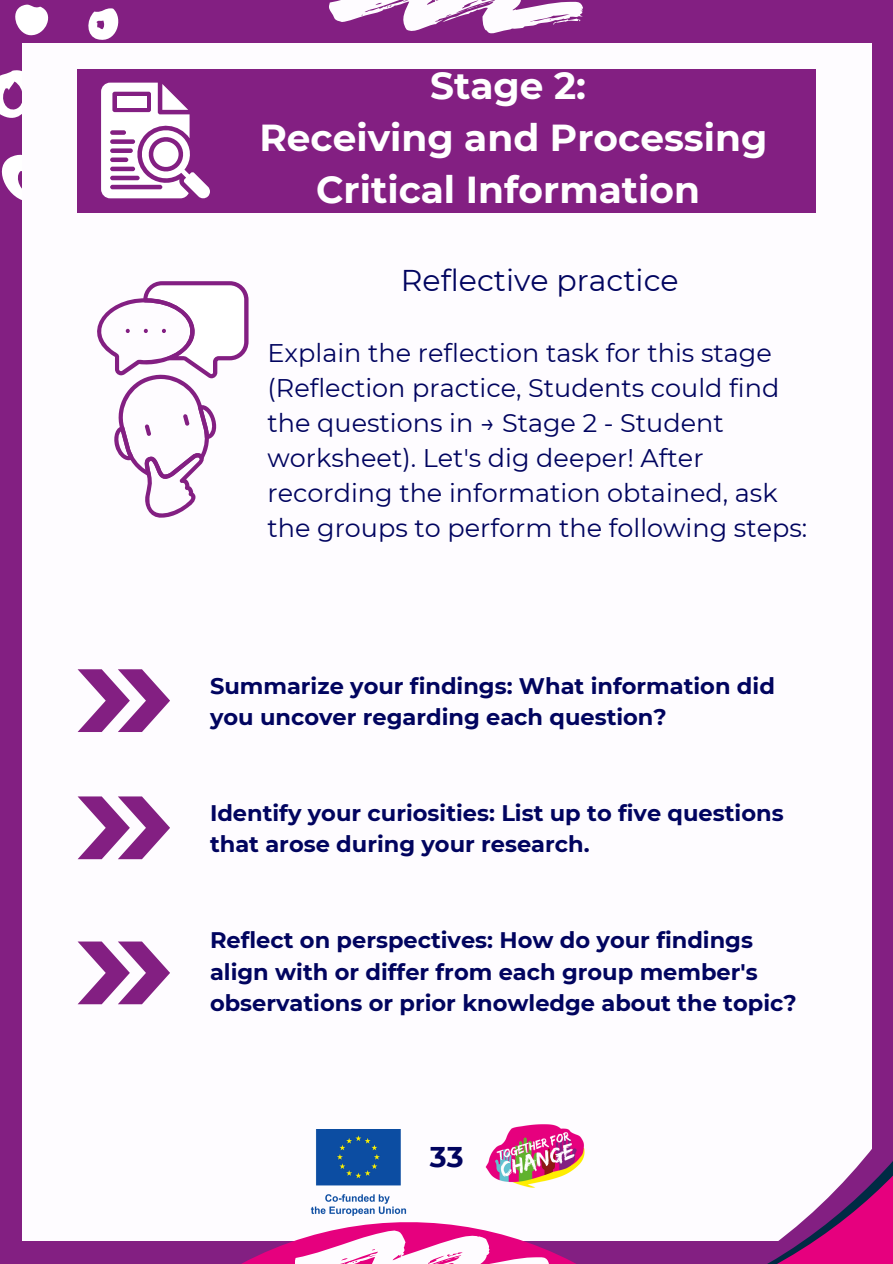
<style>
.page{position:relative;width:893px;height:1264px;background:#fff}
.page>*{position:absolute;margin:0;border:0;box-sizing:border-box;transform-origin:0 0}
.t1{font:700 37.5px/51.8px "Montserrat";color:#fff;text-align:center}
.t2{font:30px "Montserrat";color:#01045f}
.t3{font:700 28.5px "Montserrat";color:#01045f}
.t4{font:25.5px/34.8px "Montserrat";color:#01045f}
.t5{font:700 22.5px/31.5px "Montserrat";color:#01045f}
</style>
<div class="page">
<div style="left:0;top:0;width:892px;height:1263px;background:#831f82"></div>
<svg style="left:15px;top:4px;width:34px;height:32px"></svg>
<svg style="left:88px;top:8px;width:31px;height:32px"></svg>
<svg style="left:0;top:64px;width:23px;height:71px"></svg>
<svg style="left:1px;top:152px;width:22px;height:50px"></svg>
<div style="left:23px;top:43px;width:848px;height:1197px;background:#fefcff"></div>
<svg style="left:195px;top:1124px;width:422px;height:139px"></svg>
<svg style="left:329px;top:0;width:253px;height:34px"></svg>
<svg style="left:295px;top:1230px;width:253px;height:33px;background:#f188c3"></svg>
<div style="left:77px;top:69px;width:738px;height:143px;background:#831f82"></div>
<svg style="left:101px;top:82px;width:109px;height:116px"></svg>
<svg style="left:97px;top:281px;width:151px;height:237px"></svg>
<svg style="left:78px;top:669px;width:92px;height:63px"></svg>
<svg style="left:78px;top:796px;width:92px;height:63px"></svg>
<svg style="left:78px;top:941px;width:92px;height:63px"></svg>
<svg style="left:617px;top:1063px;width:275px;height:200px"></svg>
<p class="t1" style="left:259px;top:60px;width:509px">Stage 2:<br>Receiving and Processing<br>Critical Information</p>
<p class="t2" style="left:401px;top:262px;width:279px">Reflective practice</p>
<p class="t4" style="left:267px;top:335px;width:541px">Explain the reflection task for this stage (Reflection practice, Students could find the questions in → Stage 2 - Student worksheet). Let's dig deeper! After recording the information obtained, ask the groups to perform the following steps:</p>
<h1 class="t5" style="left:210px;top:670px;width:566px">Summarize your findings: What information did you uncover regarding each question?</h1>
<p class="t5" style="left:210px;top:797px;width:575px">Identify your curiosities: List up to five questions that arose during your research.</p>
<p class="t5" style="left:210px;top:924px;width:588px">Reflect on perspectives: How do your findings align with or differ from each group member's observations or prior knowledge about the topic?</p>
<p class="t3" style="left:430px;top:1139px;width:35px">33</p>
</div>
